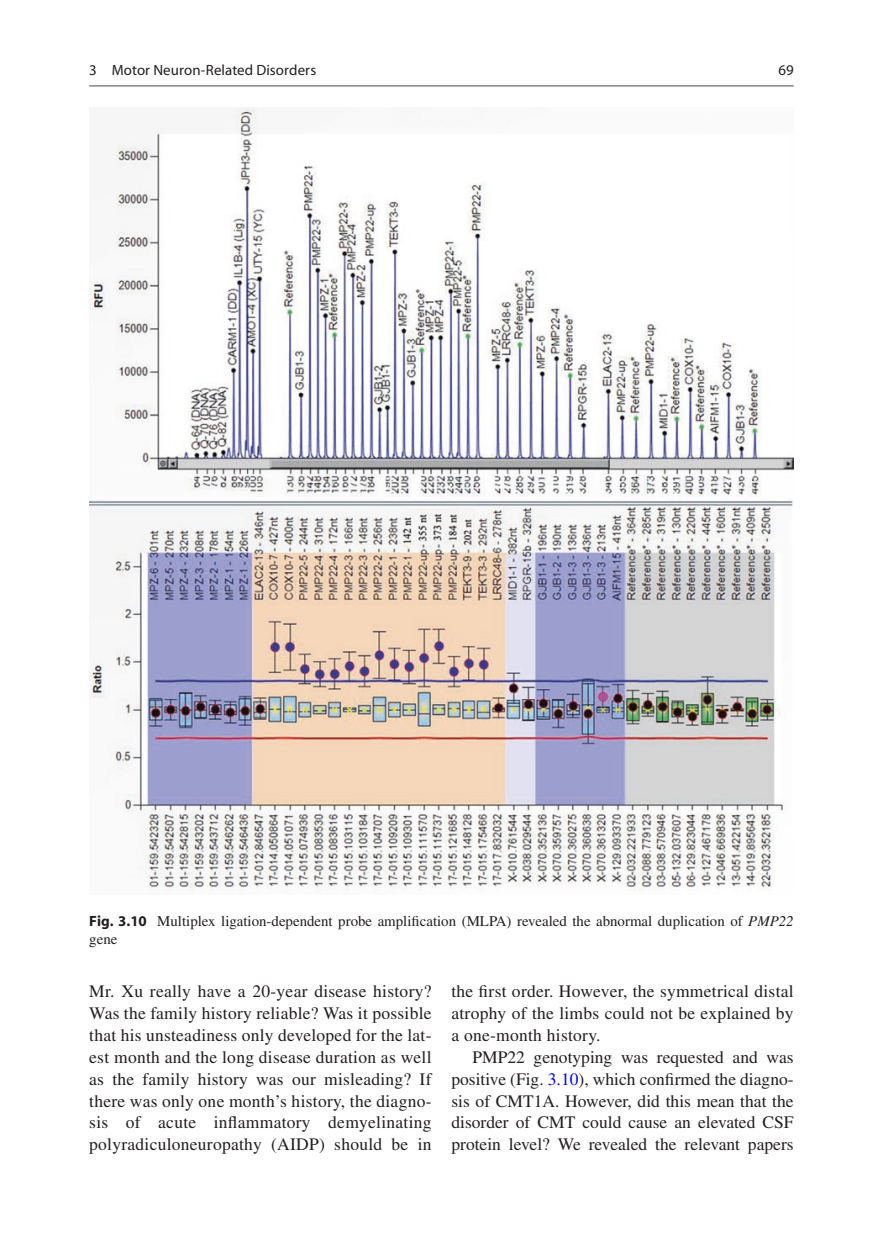
<style>
.page{position:relative;width:883px;height:1260px;background:#fff}
.page>*{position:absolute;margin:0;border:0;box-sizing:border-box;transform-origin:0 0}
.t1{font:17.5px/21.9px "Snwhqt Times";letter-spacing:.015em;color:#231f20;text-align:justify}
.t2{font:14.88px/17.5px "Snwhqt Times";color:#231f20}
.t3{font:14.88px "Knctcj Myriad";letter-spacing:.01em;color:#231f20}
.t4{font:14.88px "Wjhhpg Myriad";color:#231f20}
.s1{font-family:"Hcsqrb Myriad";font-weight:700}
.s2{font-family:"Vvmvvw Times";font-style:italic}
.s3{color:#0000fa}
</style>
<div class="page">
<img style="left:89px;top:107px;width:705px;height:783px">
<hr style="left:89px;top:85px;width:705px;height:2px;background:#939598">
<p class="t3" style="left:89px;top:63px;width:228px">3 Motor Neuron-Related Disorders</p>
<p class="t4" style="left:779px;top:63px;width:17px">69</p>
<p class="t2" style="left:89px;top:912px;width:706px"><span class="s1">Fig. 3.10</span> Multiplex ligation-dependent probe amplification (MLPA) revealed the abnormal duplication of <span class="s2">PMP22 </span>gene</p>
<p class="t1" style="left:89px;top:980px;width:344px">Mr. Xu really have a 20-year disease history?<br>Was the family history reliable? Was it possible that his unsteadiness only developed for the lat&shy;est month and the long disease duration as well as the family history was our misleading? If there was only one month’s history, the diagno&shy;sis of acute inflammatory demyelinating polyradiculoneuropathy (AIDP) should be in</p>
<p class="t1" style="left:451px;top:980px;width:344px">the first order. However, the symmetrical distal atrophy of the limbs could not be explained by a one-month history.</p>
<p class="t1" style="left:451px;top:1046px;width:344px;text-indent:21px">PMP22 genotyping was requested and was positive (Fig. <span class="s3">3.10</span>), which confirmed the diagno&shy;sis of CMT1A. However, did this mean that the disorder of CMT could cause an elevated CSF protein level? We revealed the relevant papers</p>
</div>
